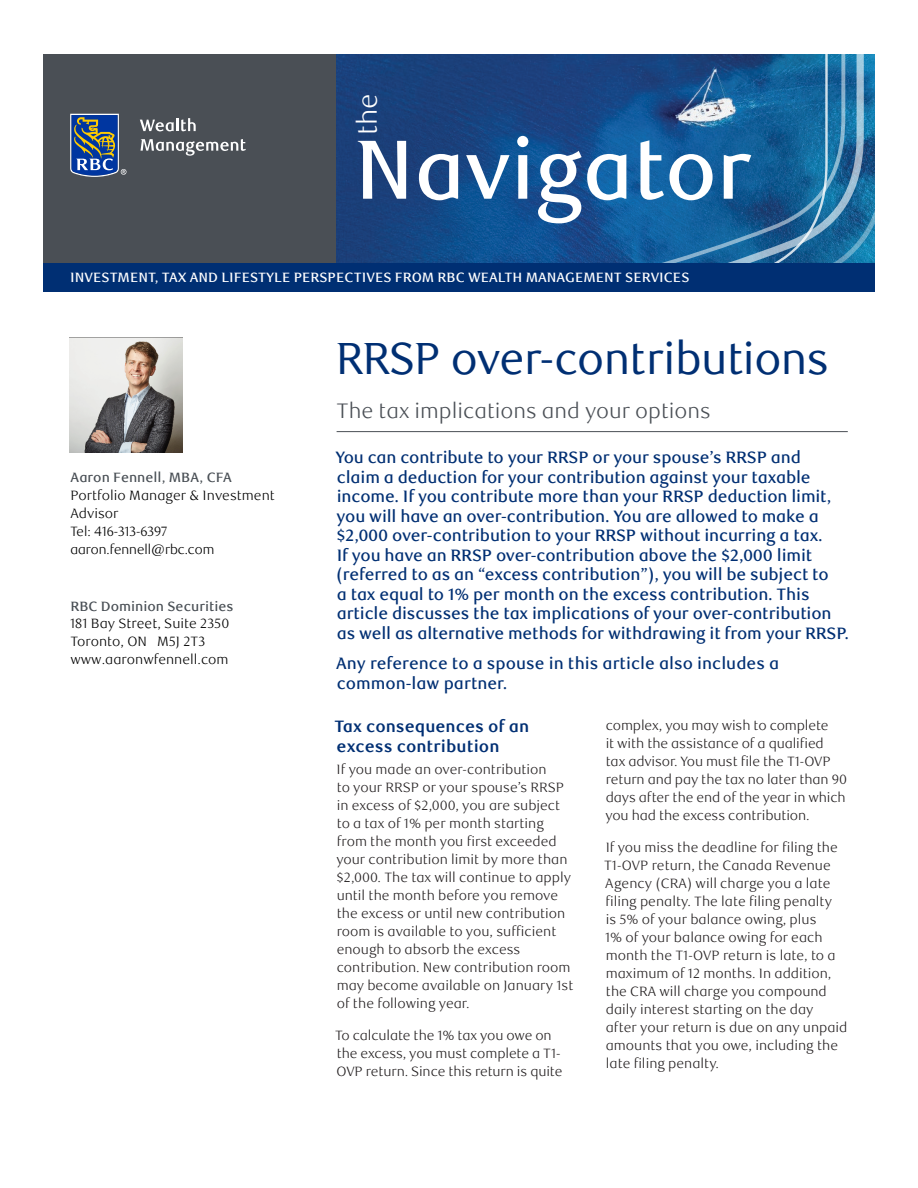
<style>
.page{position:relative;width:918px;height:1188px;background:#fff}
.page>*{position:absolute;margin:0;border:0;box-sizing:border-box;transform-origin:0 0}
.t1{font:500 84px "RBC Text";letter-spacing:-.01em;color:#fff}
._1-Main_Title{font:45px "RBC Display";color:#002f73}
.t2{font:300 27px "RBC Text";color:#fff}
._2-Subtitle{font:300 21px "RBC Text";color:#4a4f55}
._3-Intro_Text{font:500 16.5px/19.5px "RBC Text";letter-spacing:-.01em;color:#002f73}
._4-Text_Headline{font:700 16.5px/19.5px "RBC Text";color:#002f73}
._5-Body_Copy{font:300 13.5px/18px "RBC Text";color:#231f20}
.t3{font:300 13.5px/18px "RBC Text";color:#000}
.t4{font:500 13.5px "RBC Text";color:#fff}
.t5{font:500 13.5px "RBC Text";color:#484e54}
.t6{font:300 13.5px/18px "RBC Display";color:#000}
</style>
<div class="page">
<div style="left:43px;top:54px;width:294px;height:211px;background:#4a4f55"></div>
<svg style="left:70px;top:114px;width:56px;height:63px;background:#4e6788"></svg>
<svg style="left:140px;top:118px;width:56px;height:13px"></svg>
<svg style="left:141px;top:139px;width:105px;height:17px"></svg>
<img style="left:337px;top:54px;width:107px;height:210px">
<svg style="left:864px;top:54px;width:11px;height:210px;background:#1872a4"></svg>
<svg style="left:444px;top:54px;width:420px;height:210px;background:#1b5a94"></svg>
<div style="left:43px;top:264px;width:832px;height:28px;background:#002f73"></div>
<hr style="left:337px;top:431px;width:511px;height:1px;background:#4a4f55">
<img style="left:69px;top:338px;width:113px;height:115px">
<h3 class="t2" style="left:352px;top:135px;width:43px;rotate:-90deg">the</h3>
<h1 class="t1" style="left:354px;top:120px;width:399px">Navigator</h1>
<p class="t4" style="left:70px;top:270px;width:621px">INVESTMENT, TAX AND LIFESTYLE PERSPECTIVES FROM RBC WEALTH MANAGEMENT SERVICES</p>
<p class="t5" style="left:70px;top:470px;width:163px">Aaron Fennell, MBA, CFA</p>
<p class="t3" style="left:70px;top:487px;width:206px">Portfolio Manager &amp; Investment<br>Advisor</p>
<p class="t6" style="left:70px;top:523px;width:145px">Tel: 416-313-6397 aaron.fennell@rbc.com</p>
<p class="t5" style="left:70px;top:598px;width:165px">RBC Dominion Securities</p>
<p class="t3" style="left:70px;top:615px;width:161px">181 Bay Street, Suite 2350<br>Toronto, ON M5J 2T3 www.aaronwfennell.com</p>
<h1 class="_1-Main_Title" style="left:337px;top:332px;width:494px">RRSP over-contributions</h1>
<p class="_2-Subtitle" style="left:337px;top:398px;width:376px">The tax implications and your options</p>
<p class="_3-Intro_Text" style="left:336px;top:448px;width:515px">You can contribute to your RRSP or your spouse’s RRSP and<br>claim a deduction for your contribution against your taxable income. If you contribute more than your RRSP deduction limit, you will have an over-contribution. You are allowed to make a $2,000 over-contribution to your RRSP without incurring a tax.<br>If you have an RRSP over-contribution above the $2,000 limit (referred to as an “excess contribution”), you will be subject to<br>a tax equal to 1% per month on the excess contribution. This article discusses the tax implications of your over-contribution as well as alternative methods for withdrawing it from your RRSP.</p>
<p class="_3-Intro_Text" style="left:336px;top:654px;width:444px">Any reference to a spouse in this article also includes a common-law partner.</p>
<h2 class="_4-Text_Headline" style="left:334px;top:717px;width:196px">Tax consequences of an excess contribution</h2>
<p class="_5-Body_Copy" style="left:336px;top:761px;width:239px">If you made an over-contribution<br>to your RRSP or your spouse’s RRSP in excess of $2,000, you are subject to a tax of 1% per month starting from the month you first exceeded your contribution limit by more than $2,000. The tax will continue to apply until the month before you remove the excess or until new contribution room is available to you, sufficient enough to absorb the excess contribution. New contribution room may become available on January 1st of the following year.</p>
<p class="_5-Body_Copy" style="left:335px;top:1027px;width:229px">To calculate the 1% tax you owe on the excess, you must complete a T1-<br>OVP return. Since this return is quite</p>
<p class="_5-Body_Copy" style="left:605px;top:717px;width:243px">complex, you may wish to complete<br>it with the assistance of a qualified<br>tax advisor. You must file the T1-OVP return and pay the tax no later than 90 days after the end of the year in which you had the excess contribution.</p>
<p class="_5-Body_Copy" style="left:604px;top:839px;width:245px">If you miss the deadline for filing the T1-OVP return, the Canada Revenue Agency (CRA) will charge you a late filing penalty. The late filing penalty<br>is 5% of your balance owing, plus<br>1% of your balance owing for each month the T1-OVP return is late, to a maximum of 12 months. In addition, the CRA will charge you compound daily interest starting on the day<br>after your return is due on any unpaid amounts that you owe, including the late filing penalty.</p>
</div>
